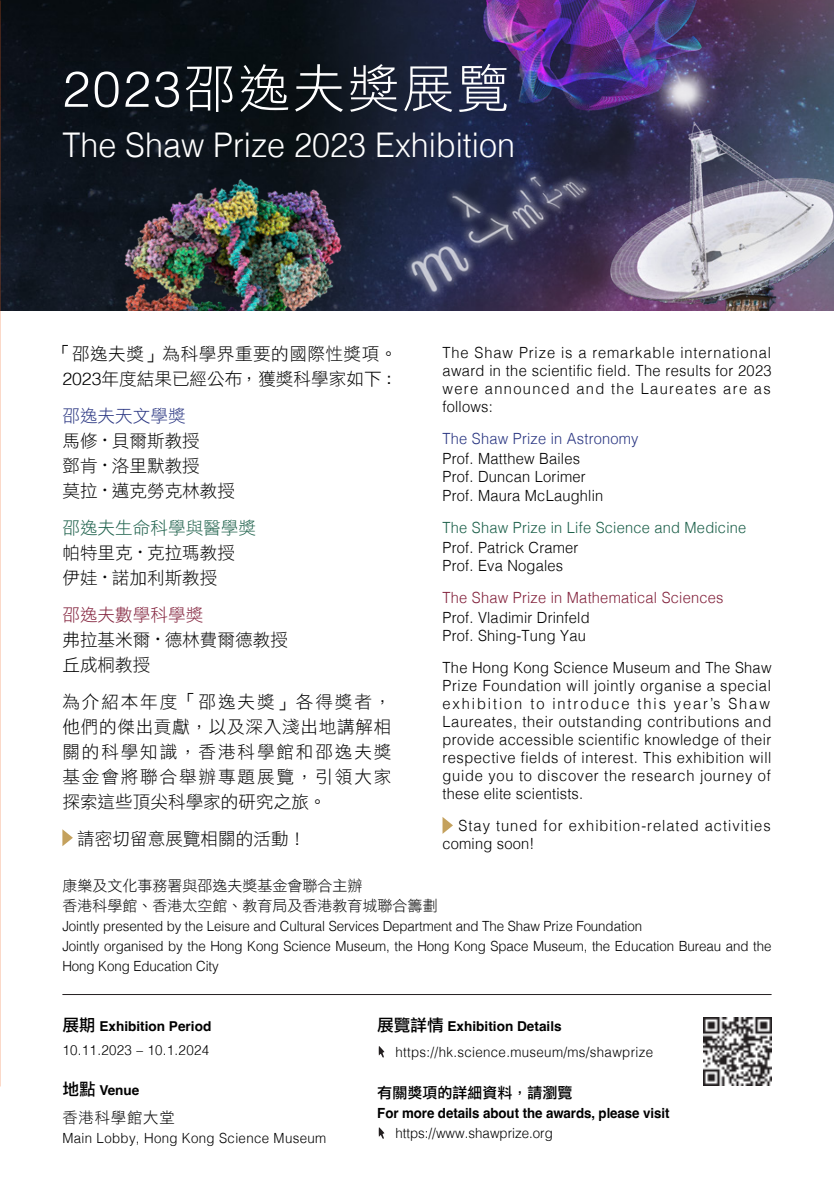
<style>
.page{position:relative;width:834px;height:1191px;background:#fff}
.page>*{position:absolute;margin:0;border:0;box-sizing:border-box;transform-origin:0 0}
.t1{font:52px "DF Li Hei HK W3";letter-spacing:.05em;color:#fff}
.t2{font:300 34px "Helvetica";color:#fff;scale:.95 1}
.t3{font:17.6px/25px "DF Li Hei HK W3";color:#000}
.t4{font:17.6px/25px "DF Li Hei HK W3";letter-spacing:.03em;color:#000;text-align:center}
.t5{font:300 15.4px/18px "Helvetica";letter-spacing:.015em;color:#000;scale:.95 1}
.t6{font:300 15.4px/18px "Helvetica";letter-spacing:.07em;color:#000;scale:.95 1}
.t7{font:300 15.4px "Helvetica";letter-spacing:.015em;color:#1b5f49;scale:.95 1}
.t8{font:300 15.4px "Helvetica";letter-spacing:.015em;color:#82213b;scale:.95 1}
.t9{font:300 15.4px "Helvetica";letter-spacing:.015em;color:#293581;scale:.95 1}
.t10{font:15.4px "DF Li Hei HK W3";letter-spacing:.05em;color:#000}
.t11{font:15px/20px "DF Li Hei HK W3";color:#000}
.t12{font:15px "DF Li Hei HK W5";color:#000}
.t13{font:300 14px/20px "Helvetica";letter-spacing:-.005em;color:#000;scale:.95 1}
.t14{font:300 14px "Helvetica";letter-spacing:.025em;color:#000;scale:.95 1}
.t15{font:700 14px "Helvetica";letter-spacing:-.005em;color:#000;scale:.95 1}
.t16{font:700 13.6px "Helvetica";color:#000}
.s1{font-family:"Helvetica";font-weight:300;font-size:50px}
.s2{font-family:"Helvetica";font-weight:300}
.s3{color:#293581}
.s4{color:#1b5f49}
.s5{color:#82213b}
.s6{font-family:"DF Li Hei HK W5";font-weight:400;font-size:16.6px}
</style>
<div class="page">
<img style="left:703px;top:1017px;width:68px;height:68px">
<img style="left:0;top:0;width:833px;height:311px">
<img style="left:90px;top:128px;width:272px;height:183px">
<img style="left:471px;top:0;width:235px;height:103px">
<img style="left:519px;top:43px;width:314px;height:268px">
<img style="left:362px;top:103px;width:271px;height:208px">
<hr style="left:62px;top:994px;width:709px;height:1px;background:#231f20">
<svg style="left:378px;top:1046px;width:6px;height:11px"></svg>
<svg style="left:378px;top:1127px;width:6px;height:12px"></svg>
<svg style="left:62px;top:829px;width:11px;height:17px"></svg>
<svg style="left:442px;top:817px;width:11px;height:17px"></svg>
<h1 class="t1" style="left:62px;top:60px;width:448px"><span class="s1">2023</span>邵逸夫獎展覽</h1>
<h2 class="t2" style="left:62px;top:116px;width:478px">The Shaw Prize 2023 Exhibition</h2>
<p class="t4" style="left:54px;top:340px;width:345px">「邵逸夫獎」為科學界重要的國際性獎項。<br><span class="s2">2023</span>年度結果已經公布，獲獎科學家如下 :</p>
<p class="t3" style="left:62px;top:402px;width:174px"><span class="s3">邵逸夫天文學獎<br></span>馬修 <sup>●</sup> 貝爾斯教授<br>鄧肯 <sup>●</sup> 洛里默教授<br>莫拉 <sup>●</sup> 邁克勞克林教授</p>
<p class="t3" style="left:62px;top:514px;width:195px"><span class="s4">邵逸夫生命科學與醫學獎</span>帕特里克 <sup>●</sup> 克拉瑪教授伊娃 <sup>●</sup> 諾加利斯教授</p>
<p class="t3" style="left:62px;top:601px;width:227px"><span class="s5">邵逸夫數學科學獎<br></span>弗拉基米爾 <sup>●</sup> 德林費爾德教授丘成桐教授</p>
<p class="t3" style="left:62px;top:688px;width:330px;text-align:justify">為介紹本年度「邵逸夫獎」各得獎者，他們的傑出貢獻，以及深入淺出地講解相關的科學知識，香港科學館和邵逸夫獎基金會將聯合舉辦專題展覽，引領大家探索這些頂尖科學家的研究之旅。</p>
<p class="t3" style="left:77px;top:825px;width:230px">請密切留意展覽相關的活動！</p>
<p class="t5" style="left:442px;top:342px;width:348px;text-align:justify">The Shaw Prize is a remarkable international award in the scientific field. The results for 2023 were announced and the Laureates are as follows:</p>
<p class="t9" style="left:442px;top:425px;width:208px">The Shaw Prize in Astronomy</p>
<p class="t5" style="left:442px;top:448px;width:171px">Prof. Matthew Bailes<br>Prof. Duncan Lorimer<br>Prof. Maura McLaughlin</p>
<p class="t7" style="left:442px;top:514px;width:321px">The Shaw Prize in Life Science and Medicine</p>
<p class="t5" style="left:442px;top:537px;width:145px">Prof. Patrick Cramer<br>Prof. Eva Nogales</p>
<p class="t8" style="left:442px;top:584px;width:297px">The Shaw Prize in Mathematical Sciences</p>
<p class="t5" style="left:442px;top:607px;width:156px">Prof. Vladimir Drinfeld<br>Prof. Shing-Tung Yau</p>
<p class="t5" style="left:442px;top:657px;width:348px;text-align:justify">The Hong Kong Science Museum and The Shaw Prize Foundation will jointly organise a special exhibition to introduce this year’s Shaw Laureates, their outstanding contributions and provide accessible scientific knowledge of their respective fields of interest. This exhibition will guide you to discover the research journey of these elite scientists.</p>
<p class="t6" style="left:442px;top:815px;width:347px;text-indent:16px">Stay tuned for exhibition-related activities coming soon!</p>
<p class="t11" style="left:62px;top:875px;width:376px">康樂及文化事務署與邵逸夫獎基金會聯合主辦<br>香港科學館、香港太空館、教育局及香港教育城聯合籌劃</p>
<p class="t13" style="left:62px;top:914px;width:747px">Jointly presented by the Leisure and Cultural Services Department and The Shaw Prize Foundation<br>Jointly organised by the Hong Kong Science Museum, the Hong Kong Space Museum, the Education Bureau and the<br>Hong Kong Education City</p>
<p class="t16" style="left:62px;top:1018px;width:150px"><span class="s6">展期</span> Exhibition Period</p>
<p class="t14" style="left:62px;top:1038px;width:156px">10.11.2023 – 10.1.2024</p>
<p class="t16" style="left:62px;top:1082px;width:79px"><span class="s6">地點</span> Venue</p>
<p class="t10" style="left:62px;top:1109px;width:114px">香港科學館大堂</p>
<p class="t14" style="left:62px;top:1126px;width:279px">Main Lobby, Hong Kong Science Museum</p>
<p class="t16" style="left:377px;top:1018px;width:186px"><span class="s6">展覽詳情</span> Exhibition Details</p>
<p class="t14" style="left:395px;top:1040px;width:273px">https://hk.science.museum/ms/shawprize</p>
<p class="t12" style="left:377px;top:1084px;width:196px">有關獎項的詳細資料，請瀏覽</p>
<p class="t15" style="left:377px;top:1104px;width:309px">For more details about the awards, please visit</p>
<p class="t13" style="left:395px;top:1121px;width:167px">https://www.shawprize.org</p>
</div>
